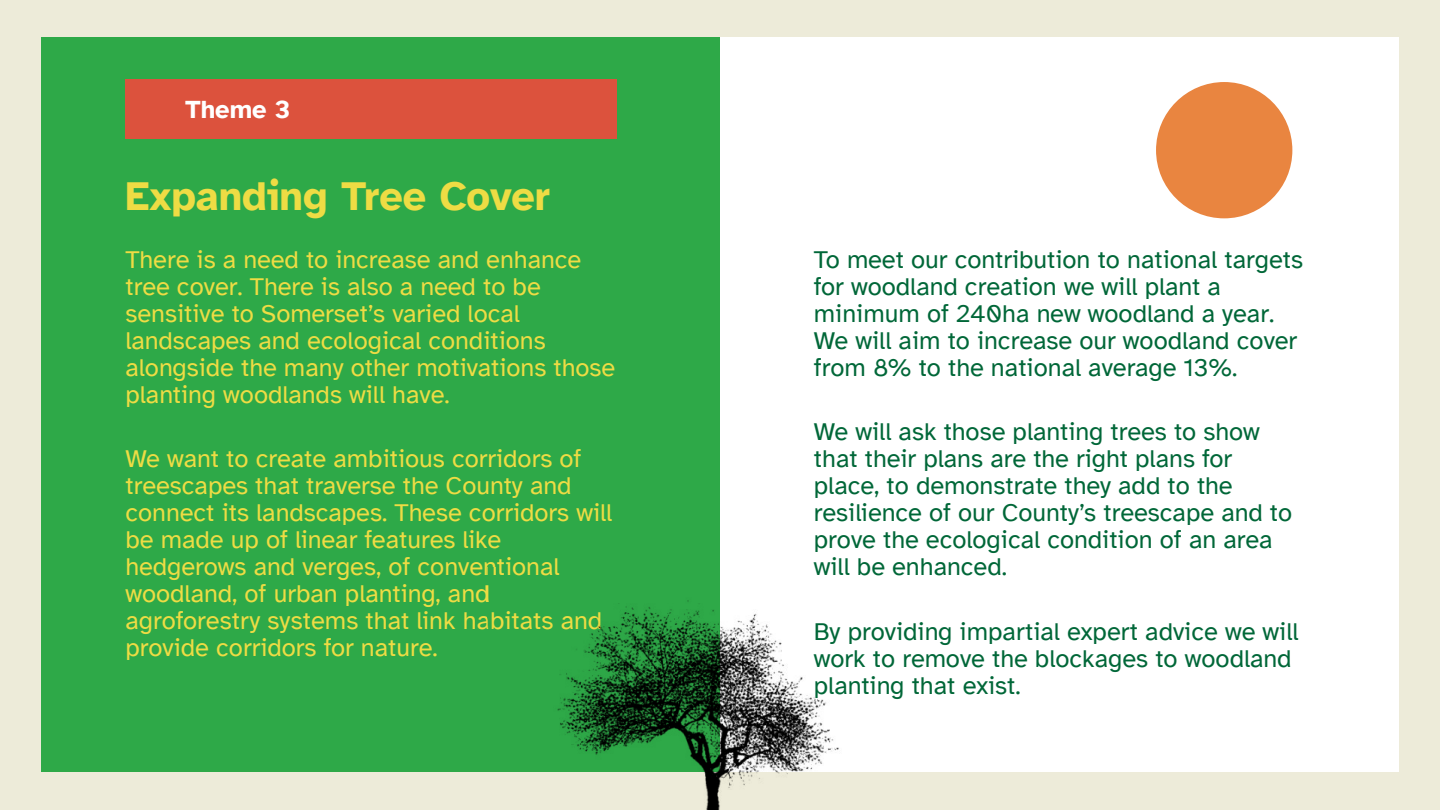
<style>
.page{position:relative;width:1440px;height:810px;background:#edebd9}
.page>*{position:absolute;margin:0;border:0;box-sizing:border-box;transform-origin:0 0}
.t1{font:700 41.25px "Atkinson Hyperlegible";color:#eedc44}
.t2{font:25.5px/27px "Atkinson Hyperlegible";color:#eedc44}
.t3{font:25.5px/27px "Atkinson Hyperlegible";color:#006738}
.t4{font:700 25.5px "Atkinson Hyperlegible";letter-spacing:-.005em;color:#fff}
</style>
<div class="page">
<div style="left:720px;top:38px;width:679px;height:734px;background:#fff"></div>
<div style="left:41px;top:38px;width:679px;height:734px;background:#2ea948"></div>
<div style="left:125px;top:79px;width:492px;height:60px;background:#dc523d"></div>
<img style="left:557px;top:600px;width:282px;height:210px">
<div style="left:1156px;top:82px;width:136px;height:136px;background:#e98540;border-radius:50%"></div>
<p class="t4" style="left:185px;top:93px;width:106px">Theme 3</p>
<h1 class="t1" style="left:125px;top:171px;width:426px">Expanding Tree Cover</h1>
<p class="t2" style="left:125px;top:246px;width:491px">There is a need to increase and enhance tree cover. There is also a need to be sensitive to Somerset’s varied local landscapes and ecological conditions alongside the many other motivations those planting woodlands will have.</p>
<p class="t2" style="left:125px;top:445px;width:488px">We want to create ambitious corridors of treescapes that traverse the County and connect its landscapes. These corridors will be made up of linear features like hedgerows and verges, of conventional woodland, of urban planting, and agroforestry systems that link habitats and provide corridors for nature.</p>
<p class="t3" style="left:814px;top:246px;width:491px">To meet our contribution to national targets for woodland creation we will plant a minimum of 240ha new woodland a year.<br>We will aim to increase our woodland cover from 8% to the national average 13%.</p>
<p class="t3" style="left:814px;top:418px;width:480px">We will ask those planting trees to show that their plans are the right plans for place, to demonstrate they add to the resilience of our County’s treescape and to prove the ecological condition of an area will be enhanced.</p>
<p class="t3" style="left:814px;top:618px;width:486px">By providing impartial expert advice we will work to remove the blockages to woodland planting that exist.</p>
</div>
